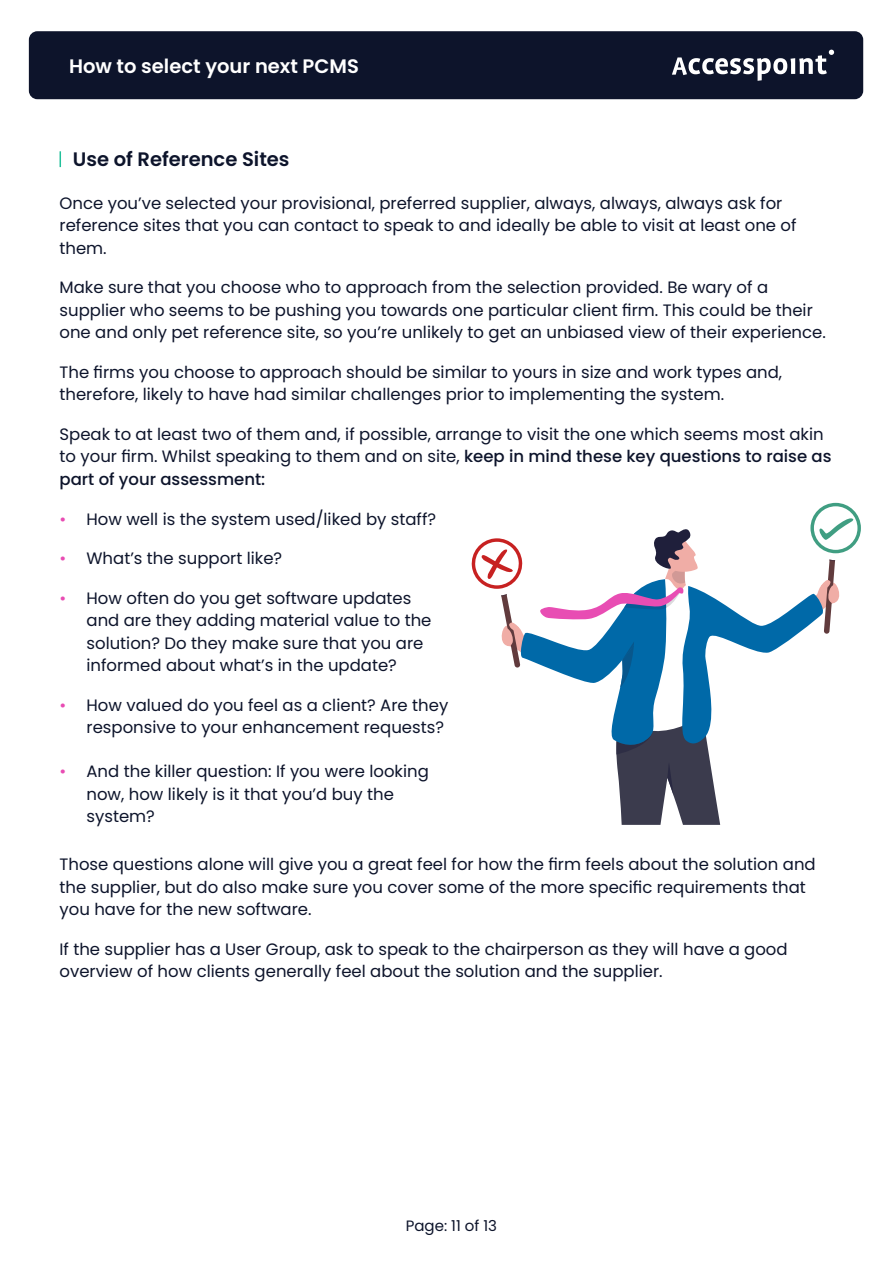
<style>
.page{position:relative;width:893px;height:1263px;background:#fff}
.page>*{position:absolute;margin:0;border:0;box-sizing:border-box;transform-origin:0 0}
.t1{font:600 19.5px "Poppins";color:#fff}
.t2{font:600 19.5px "Poppins";color:#0d142b}
.t3{font:16.5px/22.5px "Poppins";color:#0d142b}
.t4{font:15px "Poppins";color:#0d142b}
.s1{font-weight:500}
.s2{color:#e84cb3}
</style>
<div class="page">
<div style="left:29px;top:31px;width:834px;height:68px;background:#0d142b;border-radius:9px"></div>
<svg style="left:672px;top:50px;width:162px;height:31px"></svg>
<svg style="left:60px;top:151px;width:1px;height:16px"></svg>
<svg style="left:471px;top:503px;width:390px;height:322px"></svg>
<p class="t1" style="left:69px;top:55px;width:291px">How to select your next PCMS</p>
<p class="t2" style="left:73px;top:147px;width:218px">Use of Reference Sites</p>
<p class="t3" style="left:60px;top:192px;width:738px">Once you’ve selected your provisional, preferred supplier, always, always, always ask for reference sites that you can contact to speak to and ideally be able to visit at least one of them.</p>
<p class="t3" style="left:60px;top:276px;width:768px">Make sure that you choose who to approach from the selection provided. Be wary of a supplier who seems to be pushing you towards one particular client firm. This could be their one and only pet reference site, so you’re unlikely to get an unbiased view of their experience.</p>
<p class="t3" style="left:60px;top:361px;width:724px">The firms you choose to approach should be similar to yours in size and work types and, therefore, likely to have had similar challenges prior to implementing the system.</p>
<p class="t3" style="left:60px;top:423px;width:773px">Speak to at least two of them and, if possible, arrange to visit the one which seems most akin to your firm. Whilst speaking to them and on site, <span class="s1">keep in mind these key questions to raise as part of your assessment:</span></p>
<p class="t3" style="left:60px;top:508px;width:378px"><span class="s2">•</span> How well is the system used/liked by staff?</p>
<p class="t3" style="left:60px;top:547px;width:224px"><span class="s2">•</span> What’s the support like?</p>
<p class="t3" style="left:87px;top:587px;width:346px;text-indent:-27px"><span class="s2">•</span> How often do you get software updates and are they adding material value to the solution? Do they make sure that you are informed about what’s in the update?</p>
<p class="t3" style="left:60px;top:694px;width:390px;text-align:right"><span class="s2">•</span> How valued do you feel as a client? Are they responsive to your enhancement requests?</p>
<p class="t3" style="left:87px;top:760px;width:344px;text-indent:-27px"><span class="s2">•</span> And the killer question: If you were looking now, how likely is it that you’d buy the system?</p>
<p class="t3" style="left:60px;top:853px;width:758px">Those questions alone will give you a great feel for how the firm feels about the solution and the supplier, but do also make sure you cover some of the more specific requirements that you have for the new software.</p>
<p class="t3" style="left:60px;top:938px;width:730px">If the supplier has a User Group, ask to speak to the chairperson as they will have a good overview of how clients generally feel about the solution and the supplier.</p>
<p class="t4" style="left:406px;top:1217px;width:93px">Page: 11 of 13</p>
</div>
